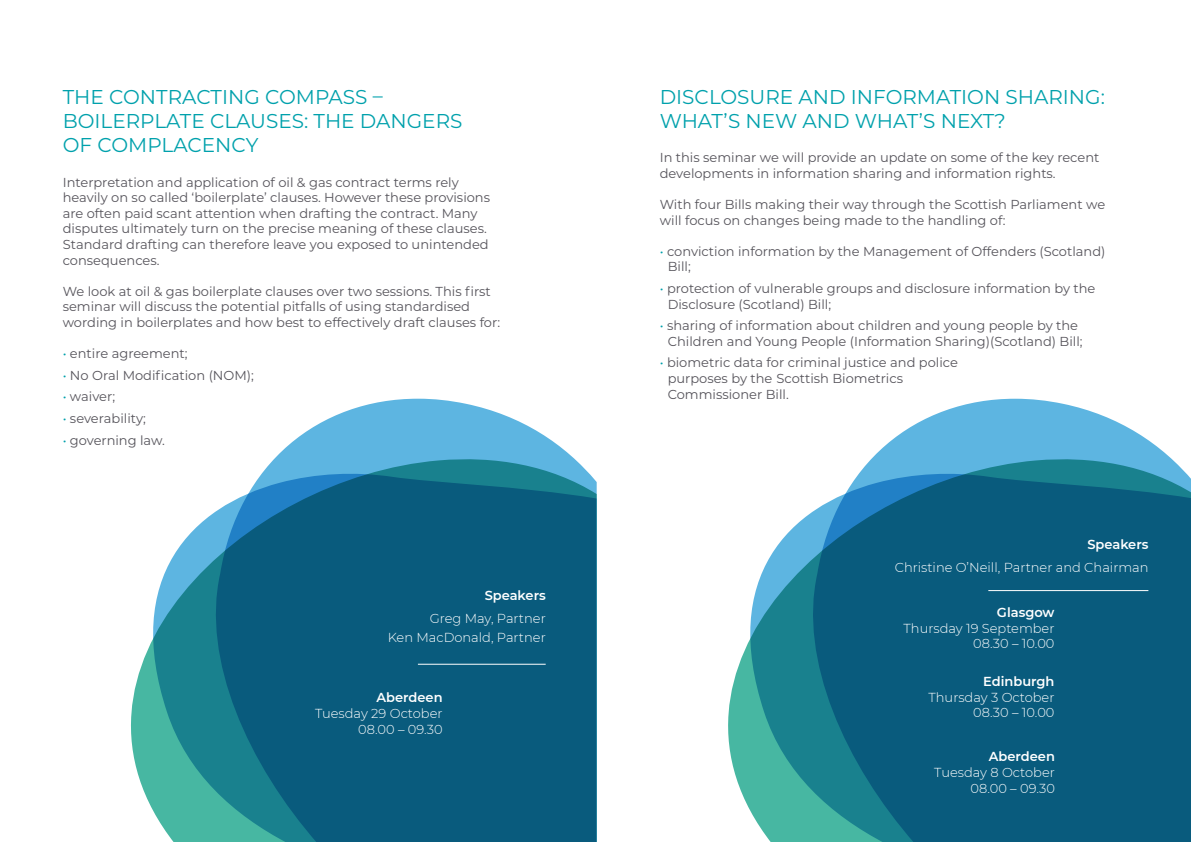
<style>
.page{position:relative;width:1191px;height:842px;background:#fff}
.page>*{position:absolute;margin:0;border:0;box-sizing:border-box;transform-origin:0 0}
.t1{font:20px/24px "Montserrat";color:#00a1ac}
.t2{font:13px/15.6px "Montserrat";color:#56545b}
.t3{font:300 13px/15.6px "Montserrat";color:#fff;text-align:right}
.t4{font:600 13px "Montserrat";color:#fff}
.s1{color:#00a1ac}
</style>
<div class="page">
<svg style="left:728px;top:518px;width:76px;height:324px"></svg>
<svg style="left:804px;top:399px;width:387px;height:443px;background:#267594"></svg>
<hr style="left:988px;top:590px;width:160px;height:1px;background:#fff">
<svg style="left:131px;top:518px;width:76px;height:324px"></svg>
<svg style="left:207px;top:399px;width:389px;height:443px;background:#267594"></svg>
<hr style="left:418px;top:664px;width:127px;height:1px;background:#fff">
<h1 class="t1" style="left:63px;top:85px;width:401px">THE CONTRACTING COMPASS –<br>BOILERPLATE CLAUSES: THE DANGERS<br>OF COMPLACENCY</h1>
<p class="t2" style="left:63px;top:174px;width:429px">Interpretation and application of oil &amp; gas contract terms rely heavily on so called ‘boilerplate’ clauses. However these provisions are often paid scant attention when drafting the contract. Many disputes ultimately turn on the precise meaning of these clauses.<br>Standard drafting can therefore leave you exposed to unintended consequences.</p>
<p class="t2" style="left:63px;top:283px;width:439px">We look at oil &amp; gas boilerplate clauses over two sessions. This first seminar will discuss the potential pitfalls of using standardised wording in boilerplates and how best to effectively draft clauses for:</p>
<p class="t2" style="left:63px;top:345px;width:126px"><span class="s1">•</span> entire agreement;</p>
<p class="t2" style="left:63px;top:367px;width:193px"><span class="s1">•</span> No Oral Modification (NOM);</p>
<p class="t2" style="left:63px;top:388px;width:54px"><span class="s1">•</span> waiver;</p>
<p class="t2" style="left:63px;top:410px;width:85px"><span class="s1">•</span> severability;</p>
<p class="t2" style="left:63px;top:432px;width:104px"><span class="s1">•</span> governing law.</p>
<p class="t4" style="left:485px;top:586px;width:63px">Speakers</p>
<p class="t3" style="left:388px;top:608px;width:159px;line-height:19px">Greg May, Partner<br>Ken MacDonald, Partner</p>
<p class="t4" style="left:376px;top:688px;width:68px">Aberdeen</p>
<p class="t3" style="left:315px;top:705px;width:129px">Tuesday 29 October<br>08.00 – 09.30</p>
<h1 class="t1" style="left:660px;top:84px;width:447px">DISCLOSURE AND INFORMATION SHARING:<br>WHAT’S NEW AND WHAT’S NEXT?</h1>
<p class="t2" style="left:660px;top:149px;width:441px">In this seminar we will provide an update on some of the key recent developments in information sharing and information rights.</p>
<p class="t2" style="left:660px;top:196px;width:447px">With four Bills making their way through the Scottish Parliament we will focus on changes being made to the handling of:</p>
<p class="t2" style="left:668px;top:243px;width:439px;text-indent:-8px"><span class="s1">•</span> conviction information by the Management of Offenders (Scotland)<br>Bill;</p>
<p class="t2" style="left:668px;top:280px;width:429px;text-indent:-8px"><span class="s1">•</span> protection of vulnerable groups and disclosure information by the<br>Disclosure (Scotland) Bill;</p>
<p class="t2" style="left:668px;top:317px;width:416px;text-indent:-8px"><span class="s1">•</span> sharing of information about children and young people by the<br>Children and Young People (Information Sharing)(Scotland) Bill;</p>
<p class="t2" style="left:668px;top:355px;width:292px;text-indent:-8px"><span class="s1">•</span> biometric data for criminal justice and police purposes by the Scottish Biometrics<br>Commissioner Bill.</p>
<p class="t4" style="left:1087px;top:535px;width:63px">Speakers</p>
<p class="t3" style="left:894px;top:559px;width:255px">Christine O’Neill, Partner and Chairman</p>
<p class="t4" style="left:997px;top:603px;width:59px">Glasgow</p>
<p class="t3" style="left:903px;top:620px;width:152px">Thursday 19 September<br>08.30 – 10.00</p>
<p class="t4" style="left:983px;top:672px;width:73px">Edinburgh</p>
<p class="t3" style="left:928px;top:689px;width:127px">Thursday 3 October<br>08.30 – 10.00</p>
<p class="t4" style="left:988px;top:747px;width:68px">Aberdeen</p>
<p class="t3" style="left:934px;top:764px;width:122px">Tuesday 8 October<br>08.00 – 09.30</p>
</div>
